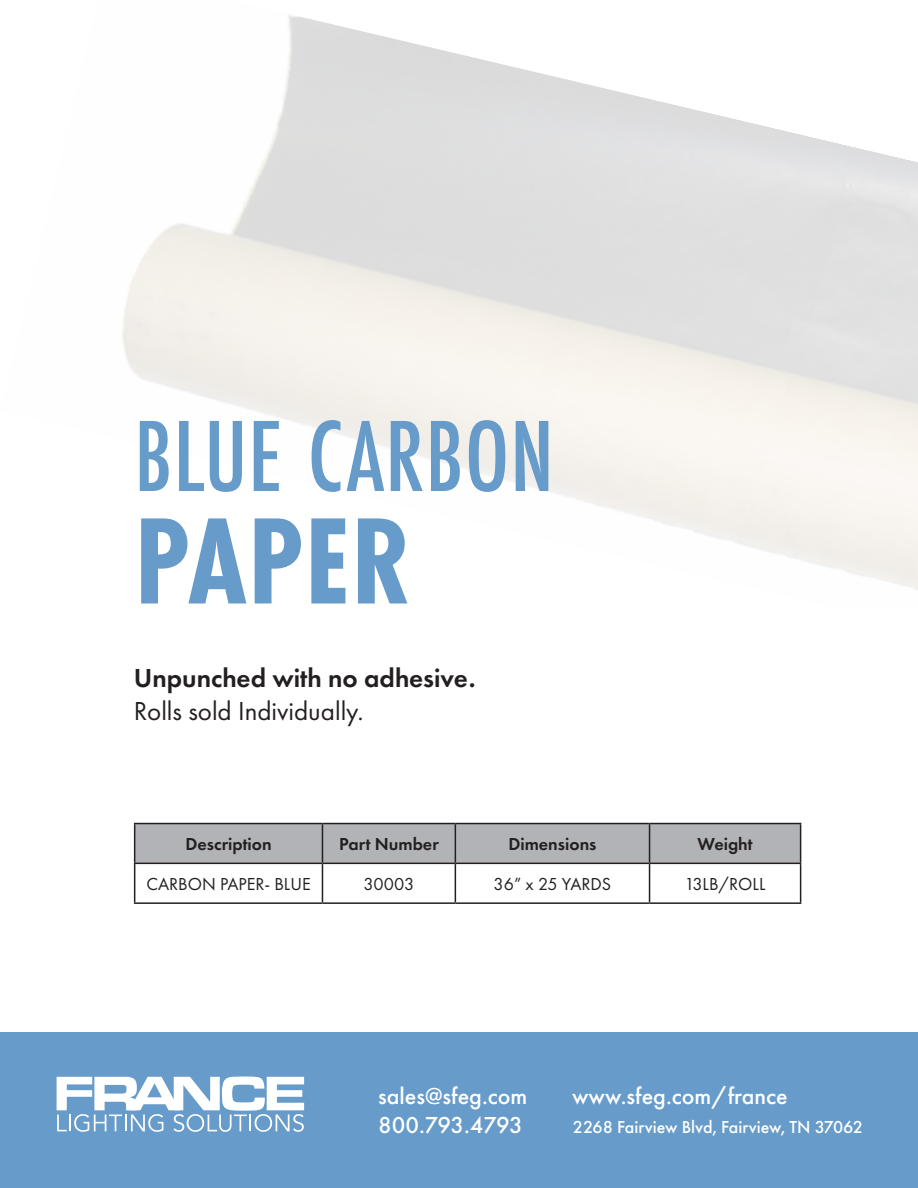
<style>
.page{position:relative;width:918px;height:1188px;background:#fff}
.page>*{position:absolute;margin:0;border:0;box-sizing:border-box;transform-origin:0 0}
.t1{font:700 127.5px "Futura PT Cond";letter-spacing:.01em;color:#679bca}
.t2{font:500 105px "Futura PT Cond";letter-spacing:.01em;color:#679bca}
.t3{font:600 27px "Futura PT";color:#231f20}
.t4{font:27px "Futura PT";color:#231f20}
.t5{font:500 24px "Futura PT";color:#fff}
.t6{font:500 24px "Futura PT";letter-spacing:-.035em;color:#fff}
.t7{font:18px "Futura PT";color:#231f20}
.t8{font:600 18px "Futura PT";color:#231f20}
.t9{font:500 18px "Futura PT";color:#fff}
</style>
<div class="page">
<div style="left:0;top:1032px;width:918px;height:156px;background:#679bca"></div>
<svg style="left:57px;top:1076px;width:247px;height:56px"></svg>
<div style="left:135px;top:824px;width:665px;height:39px;background:#b2b3b7"></div>
<hr style="left:134px;top:823px;width:188px;height:1px;background:#231f20">
<hr style="left:134px;top:824px;width:1px;height:39px;background:#231f20">
<hr style="left:322px;top:823px;width:133px;height:1px;background:#231f20">
<hr style="left:322px;top:824px;width:1px;height:39px;background:#231f20">
<hr style="left:455px;top:823px;width:195px;height:1px;background:#231f20">
<hr style="left:455px;top:824px;width:1px;height:39px;background:#231f20">
<hr style="left:650px;top:823px;width:151px;height:1px;background:#231f20">
<hr style="left:649px;top:824px;width:1px;height:39px;background:#231f20">
<hr style="left:800px;top:824px;width:1px;height:39px;background:#231f20">
<hr style="left:134px;top:863px;width:188px;height:1px;background:#231f20">
<hr style="left:134px;top:864px;width:1px;height:38px;background:#231f20">
<hr style="left:322px;top:863px;width:133px;height:1px;background:#231f20">
<hr style="left:322px;top:864px;width:1px;height:38px;background:#231f20">
<hr style="left:455px;top:863px;width:195px;height:1px;background:#231f20">
<hr style="left:455px;top:864px;width:1px;height:38px;background:#231f20">
<hr style="left:650px;top:863px;width:151px;height:1px;background:#231f20">
<hr style="left:649px;top:864px;width:1px;height:38px;background:#231f20">
<hr style="left:800px;top:864px;width:1px;height:38px;background:#231f20">
<hr style="left:134px;top:902px;width:188px;height:2px;background:#231f20">
<hr style="left:322px;top:902px;width:133px;height:2px;background:#231f20">
<hr style="left:455px;top:902px;width:195px;height:2px;background:#231f20">
<hr style="left:650px;top:902px;width:151px;height:2px;background:#231f20">
<p class="t2" style="left:134px;top:394px;width:421px">BLUE CARBON</p>
<p class="t1" style="left:135px;top:487px;width:279px">PAPER</p>
<p class="t3" style="left:134px;top:661px;width:343px">Unpunched with no adhesive.</p>
<p class="t4" style="left:134px;top:695px;width:231px">Rolls sold Individually.</p>
<p class="t8" style="left:185px;top:833px;width:88px">Description</p>
<p class="t8" style="left:339px;top:833px;width:101px">Part Number</p>
<p class="t8" style="left:508px;top:833px;width:90px">Dimensions</p>
<p class="t8" style="left:697px;top:833px;width:57px">Weight</p>
<p class="t7" style="left:146px;top:873px;width:166px">CARBON PAPER- BLUE</p>
<p class="t7" style="left:363px;top:873px;width:53px">30003</p>
<p class="t7" style="left:494px;top:873px;width:119px">36” x 25 YARDS</p>
<p class="t7" style="left:685px;top:873px;width:82px">13LB/ROLL</p>
<p class="t5" style="left:378px;top:1081px;width:151px">sales@sfeg.com</p>
<p class="t5" style="left:572px;top:1081px;width:217px">www.sfeg.com/france</p>
<p class="t6" style="left:378px;top:1110px;width:146px">800.793.4793</p>
<p class="t9" style="left:573px;top:1116px;width:292px">2268 Fairview Blvd, Fairview, TN 37062</p>
</div>
